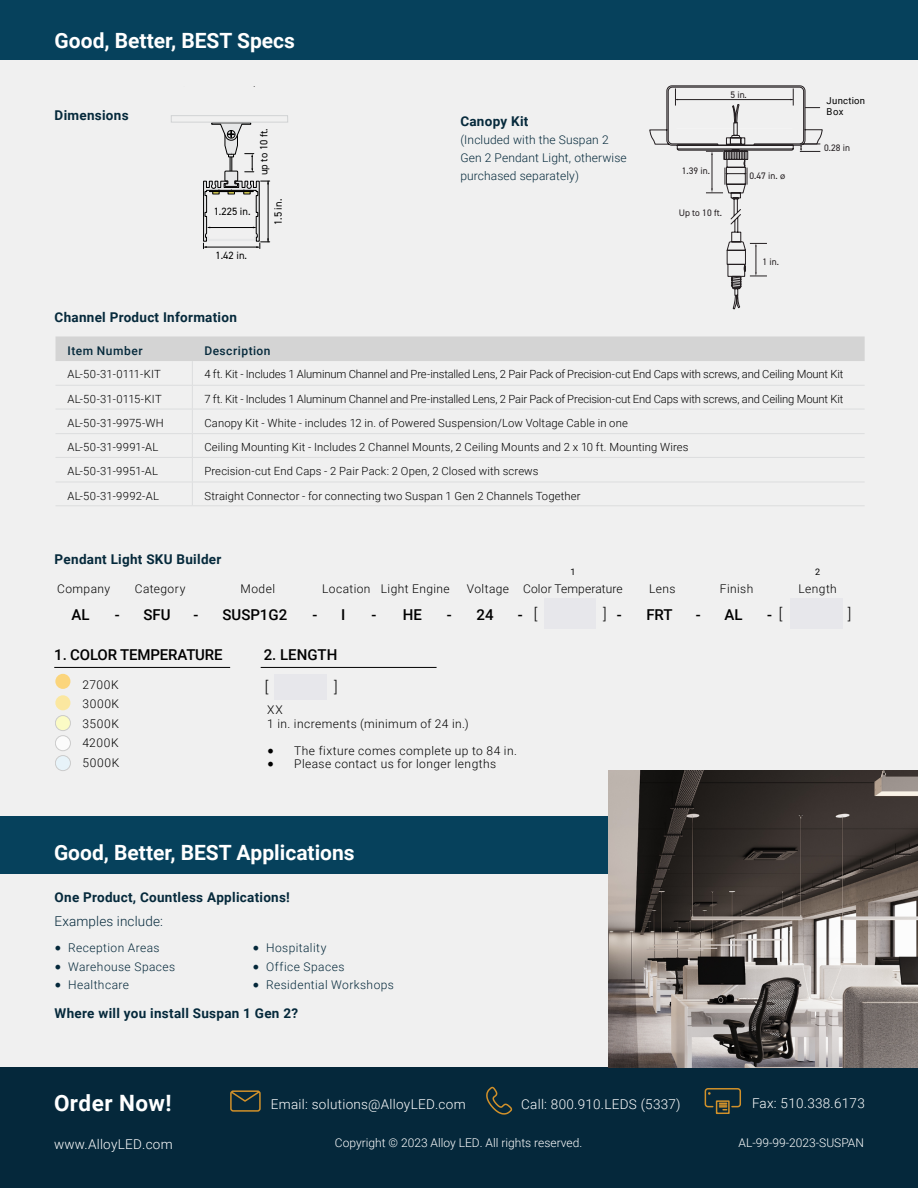
<style>
.page{position:relative;width:918px;height:1188px;background:#fff}
.page>*{position:absolute;margin:0;border:0;box-sizing:border-box;transform-origin:0 0}
.t1{font:700 22.5px "Roboto";letter-spacing:.02em;color:#fff}
.t2{font:700 21px "Roboto";color:#fff}
.t3{font:500 15px "Roboto";color:#000}
.t4{font:300 15px "Roboto";color:#000}
.t5{font:700 13.5px "Roboto";letter-spacing:.02em;color:#05293b}
.t6{font:300 13.5px "Roboto";letter-spacing:.02em;color:#fff}
.t7{font:300 13.5px "Roboto";letter-spacing:.01em;color:#05293b}
.t8{font:300 12px/19.5px "Roboto";letter-spacing:.035em;color:#000}
.t9{font:300 12px "Roboto";letter-spacing:.035em;color:#04283a}
.t10{font:300 12px/18px "Roboto";letter-spacing:.01em;color:#05293b}
.t11{font:300 12px "Roboto";color:#fff}
.t12{font:300 12px "Roboto";letter-spacing:.015em;color:#000}
.t13{font:500 12px "Roboto";letter-spacing:.045em;color:#05293b}
.t14{font:300 11.25px "Roboto";letter-spacing:.005em;color:#000}
.t15{font:300 11.25px "Roboto";letter-spacing:.025em;color:#000}
.t16{font:10.5px "DIN2014";color:#000}
.t17{font:9.45px "DIN2014";color:#241f21}
.t18{font:9.45px/11.1px "Roboto";letter-spacing:.025em;color:#000}
.t19{font:9px "Roboto";color:#000}
.s1{font-family:"Myriad Pro"}
.s2{font-family:"Minion Pro";font-weight:400;font-size:18px}
</style>
<div class="page">
<div style="left:0;top:56px;width:918px;height:1084px;background:#f0f0f0"></div>
<div style="left:0;top:816px;width:904px;height:58px;background:#06415c"></div>
<div style="left:0;top:0;width:918px;height:60px;background:#06415c"></div>
<div style="left:0;top:1067px;width:918px;height:121px;background:#05283b"></div>
<svg style="left:171px;top:115px;width:117px;height:135px"></svg>
<div style="left:209px;top:190px;width:44px;height:2px;border:1px solid #000"></div>
<img style="left:608px;top:771px;width:310px;height:296px">
<svg style="left:230px;top:1090px;width:31px;height:22px"></svg>
<svg style="left:486px;top:1086px;width:27px;height:29px"></svg>
<div style="left:716px;top:1100px;width:14px;height:14px;border:2px solid #d2912a"></div>
<svg style="left:720px;top:1103px;width:7px;height:7px"></svg>
<div style="left:705px;top:1088px;width:36px;height:19px;border:2px solid #d2912a;border-radius:3px"></div>
<svg style="left:56px;top:336px;width:809px;height:169px"></svg>
<hr style="left:56px;top:505px;width:136px;height:1px;background:#dcddde">
<hr style="left:192px;top:505px;width:673px;height:1px;background:#dcddde">
<div style="left:544px;top:598px;width:52px;height:31px;background:#e7e7eb"></div>
<div style="left:790px;top:598px;width:53px;height:31px;background:#e7e7eb"></div>
<div style="left:275px;top:675px;width:52px;height:25px;background:#e7e7eb"></div>
<div style="left:55px;top:674px;width:15px;height:15px;background:#fbd57c;border-radius:50%"></div>
<div style="left:55px;top:695px;width:15px;height:15px;background:#fbe7a0;border-radius:50%"></div>
<div style="left:55px;top:736px;width:15px;height:15px;background:#fff;border-radius:50%"></div>
<div style="left:55px;top:735px;width:16px;height:16px;border:1px solid #bfbfbf;border-radius:50%"></div>
<div style="left:55px;top:756px;width:15px;height:15px;background:#e4f5fd;border-radius:50%"></div>
<div style="left:55px;top:755px;width:16px;height:16px;border:1px solid #bfbfbf;border-radius:50%"></div>
<div style="left:55px;top:716px;width:15px;height:15px;background:#fbfbc5;border-radius:50%"></div>
<div style="left:55px;top:715px;width:16px;height:16px;border:1px solid #bfbfbf;border-radius:50%"></div>
<hr style="left:54px;top:667px;width:176px;height:1px;background:#000">
<hr style="left:261px;top:667px;width:176px;height:1px;background:#000">
<svg style="left:649px;top:85px;width:174px;height:225px"></svg>
<h2 class="t2" style="left:55px;top:26px;width:242px">Good, Better, BEST Specs</h2>
<p class="t5" style="left:55px;top:105px;width:75px">Dimensions</p>
<p class="t16" style="left:214px;top:205px;width:38px">1.225 in.</p>
<p class="t16" style="left:257px;top:175px;width:48px;rotate:-90deg">up to 10 ft.</p>
<p class="t16" style="left:272px;top:225px;width:28px;rotate:-90deg">1.5 in.</p>
<p class="t16" style="left:216px;top:249px;width:33px">1.42 in.</p>
<p class="t5" style="left:55px;top:308px;width:184px">Channel Product Information</p>
<p class="t5" style="left:460px;top:111px;width:70px">Canopy Kit</p>
<p class="t10" style="left:460px;top:130px;width:168px">(Included with the Suspan 2<br>Gen 2 Pendant Light, otherwise purchased separately)</p>
<p class="t17" style="left:730px;top:89px;width:18px">5 in.</p>
<p class="t17" style="left:682px;top:165px;width:30px">1.39 in.</p>
<p class="t17" style="left:679px;top:207px;width:45px">Up to 10 ft.</p>
<p class="t17" style="left:750px;top:170px;width:37px">0.47 in. <span class="s1">ø</span></p>
<p class="t17" style="left:763px;top:256px;width:18px">1 in.</p>
<p class="t18" style="left:827px;top:95px;width:40px">Junction<br>Box</p>
<p class="t17" style="left:824px;top:142px;width:27px">0.28 in</p>
<p class="t13" style="left:68px;top:342px;width:77px">Item Number</p>
<p class="t13" style="left:204px;top:342px;width:68px">Description</p>
<p class="t14" style="left:68px;top:367px;width:95px">AL-50-31-0111-KIT</p>
<p class="t14" style="left:204px;top:367px;width:641px">4 ft. Kit - Includes 1 Aluminum Channel and Pre-installed Lens, 2 Pair Pack of Precision-cut End Caps with screws, and Ceiling Mount Kit</p>
<p class="t14" style="left:68px;top:391px;width:96px">AL-50-31-0115-KIT</p>
<p class="t14" style="left:204px;top:391px;width:641px">7 ft. Kit - Includes 1 Aluminum Channel and Pre-installed Lens, 2 Pair Pack of Precision-cut End Caps with screws, and Ceiling Mount Kit</p>
<p class="t15" style="left:68px;top:415px;width:98px">AL-50-31-9975-WH</p>
<p class="t14" style="left:204px;top:415px;width:425px">Canopy Kit - White - includes 12 in. of Powered Suspension/Low Voltage Cable in one</p>
<p class="t15" style="left:68px;top:440px;width:92px">AL-50-31-9991-AL</p>
<p class="t14" style="left:204px;top:440px;width:486px">Ceiling Mounting Kit - Includes 2 Channel Mounts, 2 Ceiling Mounts and 2 x 10 ft. Mounting Wires</p>
<p class="t15" style="left:68px;top:463px;width:92px">AL-50-31-9951-AL</p>
<p class="t14" style="left:204px;top:463px;width:336px">Precision-cut End Caps - 2 Pair Pack: 2 Open, 2 Closed with screws</p>
<p class="t15" style="left:68px;top:488px;width:93px">AL-50-31-9992-AL</p>
<p class="t14" style="left:204px;top:488px;width:378px">Straight Connector - for connecting two Suspan 1 Gen 2 Channels Together</p>
<p class="t5" style="left:55px;top:549px;width:168px">Pendant Light SKU Builder</p>
<p class="t19" style="left:570px;top:566px;width:7px">1</p>
<p class="t19" style="left:815px;top:566px;width:7px">2</p>
<p class="t8" style="left:649px;top:579px;width:28px">Lens</p>
<p class="t8" style="left:720px;top:579px;width:35px">Finish</p>
<p class="t8" style="left:798px;top:579px;width:40px">Length</p>
<p class="t8" style="left:57px;top:579px;width:55px">Company</p>
<p class="t8" style="left:135px;top:579px;width:52px">Category</p>
<p class="t8" style="left:241px;top:579px;width:36px">Model</p>
<p class="t8" style="left:322px;top:579px;width:129px">Location Light Engine</p>
<p class="t12" style="left:467px;top:581px;width:157px">Voltage Color Temperature</p>
<h3 class="t4" style="left:534px;top:603px;width:5px">[</h3>
<h3 class="t4" style="left:603px;top:603px;width:5px">]</h3>
<h3 class="t4" style="left:779px;top:603px;width:5px">[</h3>
<h3 class="t4" style="left:848px;top:603px;width:5px">]</h3>
<h3 class="t3" style="left:72px;top:604px;width:20px">AL</h3>
<h3 class="t3" style="left:115px;top:604px;width:57px">- SFU</h3>
<h3 class="t3" style="left:193px;top:604px;width:6px">-</h3>
<h3 class="t3" style="left:313px;top:604px;width:6px">-</h3>
<h3 class="t3" style="left:372px;top:604px;width:6px">-</h3>
<h3 class="t3" style="left:447px;top:604px;width:6px">-</h3>
<h3 class="t3" style="left:518px;top:604px;width:6px">-</h3>
<h3 class="t3" style="left:617px;top:604px;width:6px">-</h3>
<h3 class="t3" style="left:696px;top:604px;width:6px">-</h3>
<h3 class="t3" style="left:767px;top:604px;width:6px">-</h3>
<h3 class="t3" style="left:54px;top:644px;width:170px">1. COLOR TEMPERATURE</h3>
<h3 class="t3" style="left:264px;top:644px;width:75px">2. LENGTH</h3>
<h3 class="t3" style="left:222px;top:604px;width:66px">SUSP1G2</h3>
<h3 class="t3" style="left:341px;top:604px;width:6px">I</h3>
<h3 class="t3" style="left:403px;top:604px;width:21px">HE</h3>
<h3 class="t3" style="left:477px;top:604px;width:19px">24</h3>
<h3 class="t3" style="left:646px;top:604px;width:28px">FRT</h3>
<h3 class="t3" style="left:725px;top:604px;width:20px">AL</h3>
<p class="t8" style="left:82px;top:674px;width:38px;text-align:justify">2700K 3000K 3500K 4200K 5000K</p>
<h3 class="t4" style="left:265px;top:676px;width:5px">[</h3>
<h3 class="t4" style="left:334px;top:676px;width:5px">]</h3>
<p class="t8" style="left:267px;top:703px;width:203px;line-height:13.5px">XX<br>1 in. increments (minimum of 24 in.)</p>
<p class="t8" style="left:267px;top:740px;width:251px"><span class="s2">•</span> The fixture comes complete up to 84 in.</p>
<p class="t8" style="left:267px;top:754px;width:230px"><span class="s2">•</span> Please contact us for longer lengths</p>
<h2 class="t2" style="left:54px;top:838px;width:302px">Good, Better, BEST Applications</h2>
<p class="t5" style="left:55px;top:888px;width:237px">One Product, Countless Applications!</p>
<p class="t7" style="left:55px;top:912px;width:110px">Examples include:</p>
<p class="t9" style="left:55px;top:939px;width:107px"><span class="s2">•</span> Reception Areas</p>
<p class="t9" style="left:55px;top:958px;width:122px"><span class="s2">•</span> Warehouse Spaces</p>
<p class="t9" style="left:55px;top:977px;width:76px"><span class="s2">•</span> Healthcare</p>
<p class="t9" style="left:253px;top:939px;width:75px"><span class="s2">•</span> Hospitality</p>
<p class="t9" style="left:253px;top:958px;width:93px"><span class="s2">•</span> Office Spaces</p>
<p class="t9" style="left:253px;top:977px;width:143px"><span class="s2">•</span> Residential Workshops</p>
<p class="t5" style="left:55px;top:1004px;width:245px">Where will you install Suspan 1 Gen 2?</p>
<h1 class="t1" style="left:54px;top:1088px;width:119px">Order Now!</h1>
<p class="t6" style="left:271px;top:1095px;width:196px">Email: solutions@AlloyLED.com</p>
<p class="t6" style="left:521px;top:1095px;width:161px">Call: 800.910.LEDS (5337)</p>
<p class="t6" style="left:752px;top:1094px;width:114px">Fax: 510.338.6173</p>
<p class="t6" style="left:54px;top:1134px;width:120px">www.AlloyLED.com</p>
<p class="t11" style="left:335px;top:1134px;width:249px">Copyright © 2023 Alloy LED. All rights reserved.</p>
<p class="t11" style="left:739px;top:1134px;width:127px">AL-99-99-2023-SUSPAN</p>
</div>
